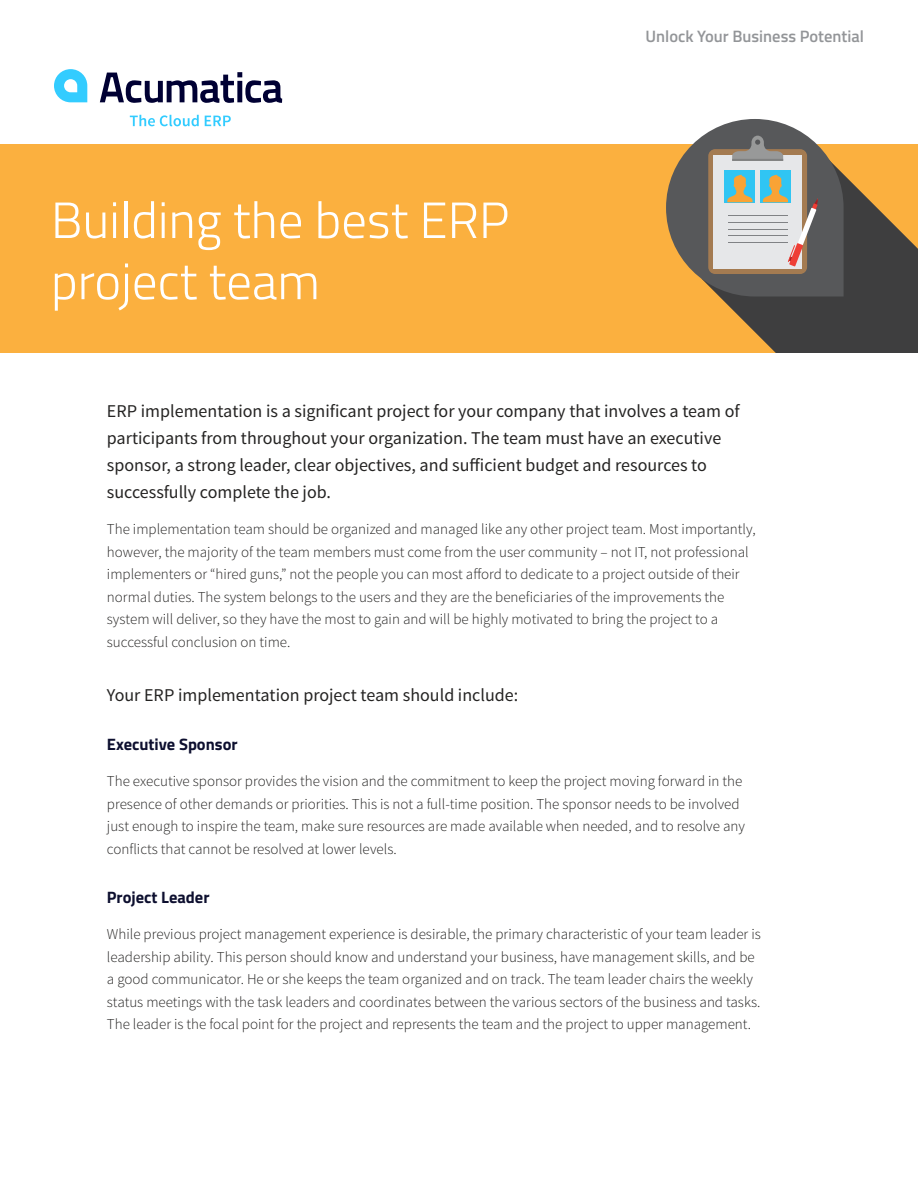
<style>
.page{position:relative;width:918px;height:1188px;background:#fff}
.page>*{position:absolute;margin:0;border:0;box-sizing:border-box;transform-origin:0 0}
.t1{font:300 51px/61.2px "Titillium";color:#fff}
.Paragraph_Style_1{font:18px/27px "Source Sans Pro";color:#242322}
.t2{font:700 16.5px "Titillium";color:#0d0f2f}
.t3{font:600 16.5px "Titillium";color:#939598}
.Paragraph_Style_1-2{font:300 15px/22.5px "Source Sans Pro";color:#242322}
</style>
<div class="page">
<svg style="left:54px;top:69px;width:33px;height:33px"></svg>
<svg style="left:100px;top:72px;width:182px;height:31px"></svg>
<svg style="left:130px;top:115px;width:69px;height:11px"></svg>
<svg style="left:205px;top:116px;width:26px;height:10px"></svg>
<div style="left:0;top:145px;width:918px;height:209px;background:#fbb03f"></div>
<svg style="left:720px;top:175px;width:198px;height:178px;fill:#3e3e3f"></svg>
<div style="left:0;top:353px;width:918px;height:178px;background:#fff"></div>
<svg style="left:666px;top:119px;width:178px;height:178px"></svg>
<p class="t1" style="left:51px;top:187px;width:460px">Building the best ERP project team</p>
<p class="t3" style="left:646px;top:24px;width:220px">Unlock Your Business Potential</p>
<p class="Paragraph_Style_1" style="left:107px;top:398px;width:634px">ERP implementation is a significant project for your company that involves a team of participants from throughout your organization. The team must have an executive sponsor, a strong leader, clear objectives, and sufficient budget and resources to successfully complete the job.</p>
<p class="Paragraph_Style_1-2" style="left:107px;top:518px;width:650px">The implementation team should be organized and managed like any other project team. Most importantly, however, the majority of the team members must come from the user community – not IT, not professional implementers or “hired guns,” not the people you can most afford to dedicate to a project outside of their normal duties. The system belongs to the users and they are the beneficiaries of the improvements the system will deliver, so they have the most to gain and will be highly motivated to bring the project to a successful conclusion on time.</p>
<h1 class="Paragraph_Style_1" style="left:107px;top:682px;width:413px">Your ERP implementation project team should include:</h1>
<h1 class="t2" style="left:107px;top:732px;width:132px">Executive Sponsor</h1>
<p class="Paragraph_Style_1-2" style="left:107px;top:770px;width:640px">The executive sponsor provides the vision and the commitment to keep the project moving forward in the presence of other demands or priorities. This is not a full-time position. The sponsor needs to be involved just enough to inspire the team, make sure resources are made available when needed, and to resolve any conflicts that cannot be resolved at lower levels.</p>
<h1 class="t2" style="left:107px;top:885px;width:104px">Project Leader</h1>
<p class="Paragraph_Style_1-2" style="left:107px;top:923px;width:655px">While previous project management experience is desirable, the primary characteristic of your team leader is leadership ability. This person should know and understand your business, have management skills, and be a good communicator. He or she keeps the team organized and on track. The team leader chairs the weekly status meetings with the task leaders and coordinates between the various sectors of the business and tasks.<br>The leader is the focal point for the project and represents the team and the project to upper management.</p>
</div>
